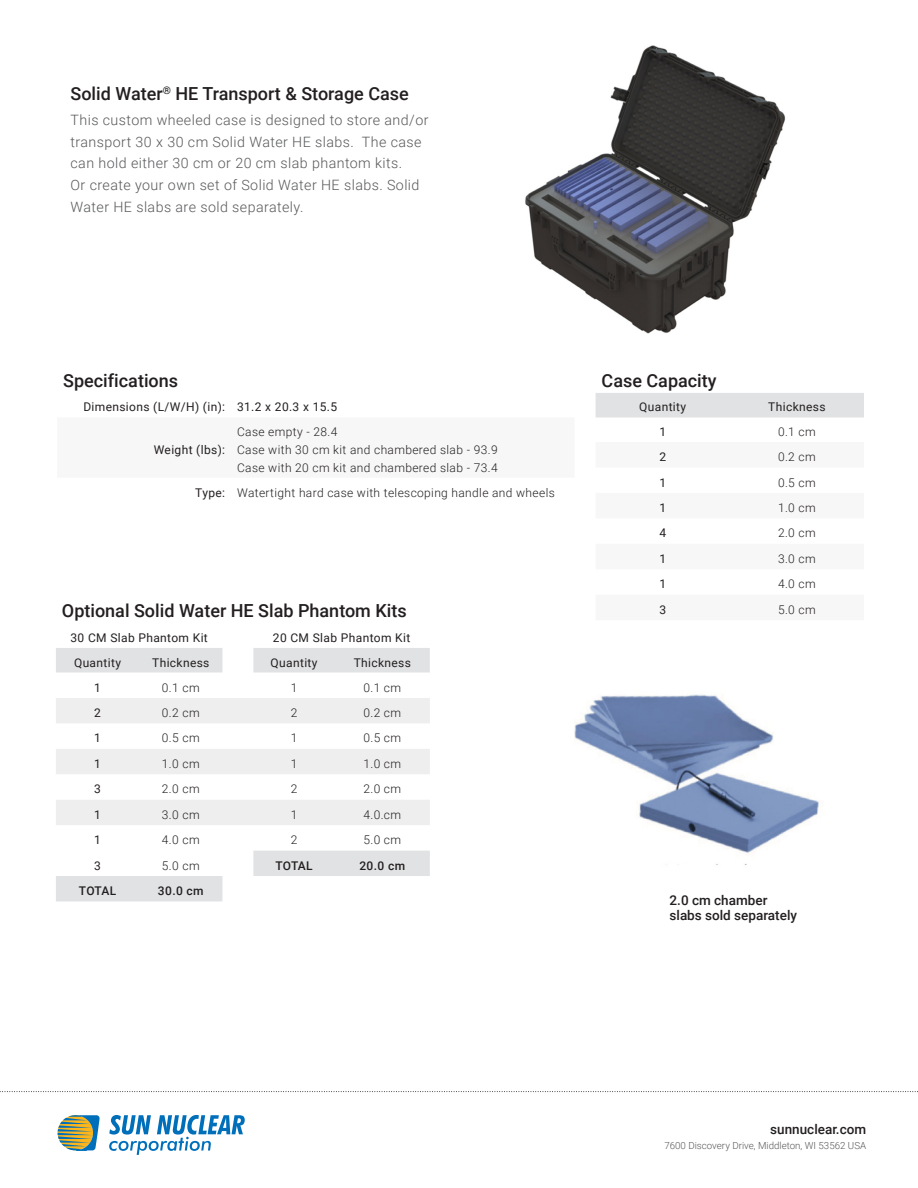
<style>
.page{position:relative;width:918px;height:1188px;background:#fff}
.page>*{position:absolute;margin:0;border:0;box-sizing:border-box;transform-origin:0 0}
.Copy_Subhead{font:500 18px "Roboto";color:#231f20}
.Body_Copy{font:300 14.25px/21.8px "Roboto";letter-spacing:.03em;color:#57585a}
.Datasheet_minor_foot{font:500 13.5px "Roboto";color:#231f20}
.Specs_-_Table_Right{font:300 12px "Roboto";letter-spacing:.03em;color:#231f20}
.Specs_-_Table_Left_C{font:12px "Roboto";letter-spacing:.03em;color:#231f20}
.Specs_-_Table_Right-2{font:500 12px "Roboto";letter-spacing:.03em;color:#231f20}
.Specs_-_Table_Left_C-2{font:500 12px "Roboto";letter-spacing:.005em;color:#231f20}
.t1{font:300 9.75px "Roboto";color:#57585a}
</style>
<div class="page">
<svg style="left:0;top:1091px;width:918px;height:1px"></svg>
<svg style="left:58px;top:1115px;width:42px;height:35px"></svg>
<svg style="left:109px;top:1115px;width:136px;height:40px"></svg>
<img style="left:525px;top:45px;width:261px;height:289px">
<img style="left:574px;top:694px;width:245px;height:171px">
<svg style="left:56px;top:648px;width:374px;height:253px"></svg>
<svg style="left:56px;top:698px;width:374px;height:127px;fill:#eeeeef"></svg>
<div style="left:596px;top:393px;width:268px;height:24px;background:#e1e2e4"></div>
<p class="Copy_Subhead" style="left:71px;top:81px;width:340px">Solid Water<sup>®</sup> HE Transport &amp; Storage Case</p>
<p class="Body_Copy" style="left:71px;top:108px;width:360px">This custom wheeled case is designed to store and/or transport 30 x 30 cm Solid Water HE slabs. The case can hold either 30 cm or 20 cm slab phantom kits.<br>Or create your own set of Solid Water HE slabs. Solid Water HE slabs are sold separately.</p>
<p class="Copy_Subhead" style="left:63px;top:368px;width:116px">Specifications</p>
<p class="Specs_-_Table_Left_C" style="left:83px;top:399px;width:143px">Dimensions (L/W/H) (in):</p>
<p class="Specs_-_Table_Left_C" style="left:237px;top:399px;width:102px">31.2 x 20.3 x 15.5</p>
<p class="Specs_-_Table_Left_C" style="left:154px;top:441px;width:73px">Weight (lbs):</p>
<p class="Specs_-_Table_Right" style="left:237px;top:423px;width:102px">Case empty - 28.4</p>
<p class="Specs_-_Table_Right" style="left:237px;top:441px;width:262px">Case with 30 cm kit and chambered slab - 93.9</p>
<p class="Specs_-_Table_Right" style="left:237px;top:459px;width:262px">Case with 20 cm kit and chambered slab - 73.4</p>
<p class="Specs_-_Table_Left_C" style="left:195px;top:484px;width:31px">Type:</p>
<p class="Specs_-_Table_Right" style="left:237px;top:484px;width:319px">Watertight hard case with telescoping handle and wheels</p>
<p class="Copy_Subhead" style="left:62px;top:598px;width:346px">Optional Solid Water HE Slab Phantom Kits</p>
<p class="Specs_-_Table_Left_C" style="left:71px;top:629px;width:139px">30 CM Slab Phantom Kit</p>
<p class="Specs_-_Table_Left_C" style="left:273px;top:629px;width:139px">20 CM Slab Phantom Kit</p>
<p class="Specs_-_Table_Left_C" style="left:74px;top:654px;width:48px">Quantity</p>
<p class="Specs_-_Table_Left_C" style="left:152px;top:654px;width:59px">Thickness</p>
<p class="Specs_-_Table_Left_C" style="left:271px;top:654px;width:48px">Quantity</p>
<p class="Specs_-_Table_Left_C" style="left:354px;top:654px;width:59px">Thickness</p>
<p class="Specs_-_Table_Left_C" style="left:94px;top:679px;width:8px">1</p>
<p class="Specs_-_Table_Right" style="left:162px;top:679px;width:39px">0.1 cm</p>
<p class="Specs_-_Table_Right" style="left:291px;top:679px;width:8px">1</p>
<p class="Specs_-_Table_Right" style="left:363px;top:679px;width:39px">0.1 cm</p>
<p class="Specs_-_Table_Left_C" style="left:94px;top:704px;width:8px">2</p>
<p class="Specs_-_Table_Right" style="left:162px;top:704px;width:39px">0.2 cm</p>
<p class="Specs_-_Table_Right" style="left:291px;top:704px;width:8px">2</p>
<p class="Specs_-_Table_Right" style="left:363px;top:704px;width:39px">0.2 cm</p>
<p class="Specs_-_Table_Left_C" style="left:94px;top:730px;width:8px">1</p>
<p class="Specs_-_Table_Right" style="left:162px;top:730px;width:39px">0.5 cm</p>
<p class="Specs_-_Table_Right" style="left:291px;top:730px;width:8px">1</p>
<p class="Specs_-_Table_Right" style="left:363px;top:730px;width:39px">0.5 cm</p>
<p class="Specs_-_Table_Left_C" style="left:94px;top:755px;width:8px">1</p>
<p class="Specs_-_Table_Right" style="left:162px;top:755px;width:39px">1.0 cm</p>
<p class="Specs_-_Table_Right" style="left:291px;top:755px;width:8px">1</p>
<p class="Specs_-_Table_Right" style="left:363px;top:755px;width:39px">1.0 cm</p>
<p class="Specs_-_Table_Left_C" style="left:94px;top:781px;width:8px">3</p>
<p class="Specs_-_Table_Right" style="left:162px;top:781px;width:39px">2.0 cm</p>
<p class="Specs_-_Table_Right" style="left:291px;top:781px;width:8px">2</p>
<p class="Specs_-_Table_Right" style="left:363px;top:781px;width:39px">2.0 cm</p>
<p class="Specs_-_Table_Left_C" style="left:94px;top:806px;width:8px">1</p>
<p class="Specs_-_Table_Right" style="left:162px;top:806px;width:39px">3.0 cm</p>
<p class="Specs_-_Table_Right" style="left:291px;top:806px;width:8px">1</p>
<p class="Specs_-_Table_Right" style="left:363px;top:806px;width:39px">4.0.cm</p>
<p class="Specs_-_Table_Left_C" style="left:94px;top:831px;width:8px">1</p>
<p class="Specs_-_Table_Right" style="left:162px;top:831px;width:39px">4.0 cm</p>
<p class="Specs_-_Table_Right" style="left:291px;top:831px;width:8px">2</p>
<p class="Specs_-_Table_Right" style="left:363px;top:831px;width:39px">5.0 cm</p>
<p class="Specs_-_Table_Left_C" style="left:94px;top:857px;width:8px">3</p>
<p class="Specs_-_Table_Right" style="left:162px;top:857px;width:39px">5.0 cm</p>
<p class="Specs_-_Table_Right-2" style="left:275px;top:857px;width:39px">TOTAL</p>
<p class="Specs_-_Table_Right-2" style="left:359px;top:857px;width:47px">20.0 cm</p>
<p class="Specs_-_Table_Left_C-2" style="left:79px;top:882px;width:39px">TOTAL</p>
<p class="Specs_-_Table_Right-2" style="left:158px;top:882px;width:47px">30.0 cm</p>
<p class="Copy_Subhead" style="left:602px;top:368px;width:117px">Case Capacity</p>
<p class="Specs_-_Table_Left_C" style="left:639px;top:399px;width:48px">Quantity</p>
<p class="Specs_-_Table_Left_C" style="left:768px;top:399px;width:59px">Thickness</p>
<p class="Specs_-_Table_Left_C" style="left:659px;top:423px;width:8px">1</p>
<p class="Specs_-_Table_Right" style="left:778px;top:423px;width:39px">0.1 cm</p>
<p class="Specs_-_Table_Left_C" style="left:659px;top:448px;width:8px">2</p>
<p class="Specs_-_Table_Right" style="left:778px;top:448px;width:39px">0.2 cm</p>
<p class="Specs_-_Table_Left_C" style="left:659px;top:474px;width:8px">1</p>
<p class="Specs_-_Table_Right" style="left:778px;top:474px;width:39px">0.5 cm</p>
<p class="Specs_-_Table_Left_C" style="left:659px;top:499px;width:8px">1</p>
<p class="Specs_-_Table_Right" style="left:778px;top:499px;width:39px">1.0 cm</p>
<p class="Specs_-_Table_Left_C" style="left:659px;top:525px;width:8px">4</p>
<p class="Specs_-_Table_Right" style="left:778px;top:525px;width:39px">2.0 cm</p>
<p class="Specs_-_Table_Left_C" style="left:659px;top:550px;width:8px">1</p>
<p class="Specs_-_Table_Right" style="left:778px;top:550px;width:39px">3.0 cm</p>
<p class="Specs_-_Table_Left_C" style="left:659px;top:576px;width:8px">1</p>
<p class="Specs_-_Table_Right" style="left:778px;top:576px;width:39px">4.0 cm</p>
<p class="Specs_-_Table_Left_C" style="left:659px;top:601px;width:8px">3</p>
<p class="Specs_-_Table_Right" style="left:778px;top:601px;width:39px">5.0 cm</p>
<p class="Datasheet_minor_foot" style="left:670px;top:891px;width:99px">2.0 cm chamber</p>
<p class="Datasheet_minor_foot" style="left:670px;top:906px;width:129px">slabs sold separately</p>
<p class="Datasheet_minor_foot" style="left:770px;top:1119px;width:97px">sunnuclear.com</p>
<p class="t1" style="left:664px;top:1138px;width:203px">7600 Discovery Drive, Middleton, WI 53562 USA</p>
</div>
